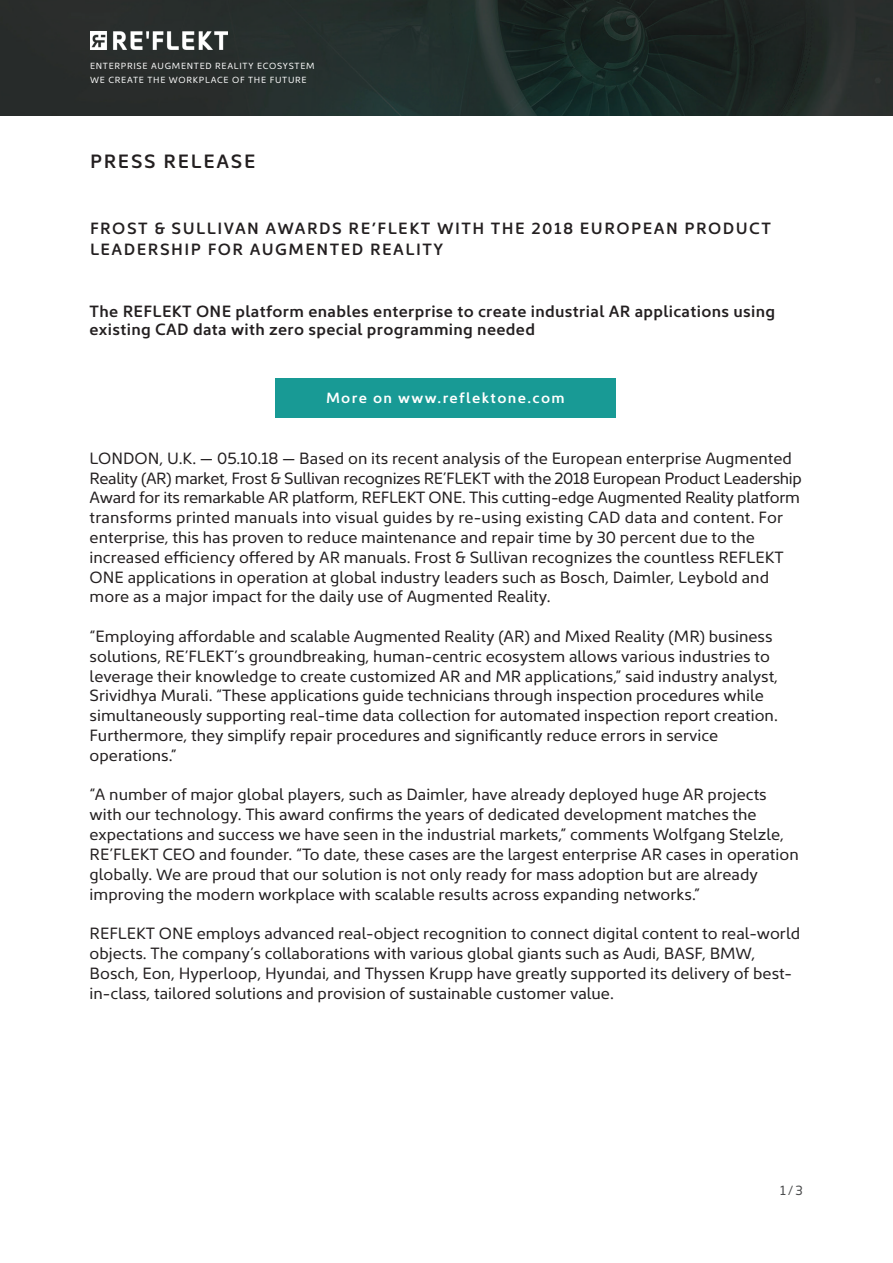
<style>
.page{position:relative;width:893px;height:1263px;background:#fff}
.page>*{position:absolute;margin:0;border:0;box-sizing:border-box;transform-origin:0 0}
.t1{font:600 19.5px "Kyrial Sans Pro";letter-spacing:.09em;color:#231f20}
.t2{font:16.5px/19.8px "Kyrial Sans Pro";color:#231f20}
.t3{font:600 16.5px/18px "Kyrial Sans Pro";letter-spacing:.02em;color:#231f20}
.t4{font:600 16.5px/21px "Kyrial Sans Pro";letter-spacing:.09em;color:#231f20}
.t5{font:600 15px "Kyrial Sans Pro";letter-spacing:.09em;color:#fff}
.t6{font:13.5px "Kyrial Sans Pro";color:#4b4c4d}
.t7{font:9px/13.5px "Kyrial Sans Pro";letter-spacing:.08em;color:#fff}
</style>
<div class="page">
<img style="left:0;top:0;width:893px;height:115px">
<img style="left:90px;top:32px;width:137px;height:18px">
<div style="left:275px;top:378px;width:341px;height:40px;background:#189a95"></div>
<p class="t7" style="left:90px;top:59px;width:226px">ENTERPRISE AUGMENTED REALITY ECOSYSTEM<br>WE CREATE THE WORKPLACE OF THE FUTURE</p>
<p class="t1" style="left:90px;top:147px;width:167px">PRESS RELEASE</p>
<p class="t4" style="left:90px;top:217px;width:682px">FROST &amp; SULLIVAN AWARDS RE’FLEKT WITH THE 2018 EUROPEAN PRODUCT<br>LEADERSHIP FOR AUGMENTED REALITY</p>
<p class="t3" style="left:90px;top:301px;width:687px">The REFLEKT ONE platform enables enterprise to create industrial AR applications using existing CAD data with zero special programming needed</p>
<p class="t5" style="left:326px;top:387px;width:240px">More on www.reflektone.com</p>
<p class="t2" style="left:90px;top:447px;width:714px">LONDON, U.K. — 05.10.18 — Based on its recent analysis of the European enterprise Augmented Reality (AR) market, Frost &amp; Sullivan recognizes RE’FLEKT with the 2018 European Product Leadership Award for its remarkable AR platform, REFLEKT ONE. This cutting-edge Augmented Reality platform transforms printed manuals into visual guides by re-using existing CAD data and content. For enterprise, this has proven to reduce maintenance and repair time by 30 percent due to the increased efficiency offered by AR manuals. Frost &amp; Sullivan recognizes the countless REFLEKT ONE applications in operation at global industry leaders such as Bosch, Daimler, Leybold and more as a major impact for the daily use of Augmented Reality.</p>
<p class="t2" style="left:90px;top:625px;width:690px">“Employing affordable and scalable Augmented Reality (AR) and Mixed Reality (MR) business solutions, RE’FLEKT’s groundbreaking, human-centric ecosystem allows various industries to leverage their knowledge to create customized AR and MR applications,” said industry analyst, Srividhya Murali. “These applications guide technicians through inspection procedures while simultaneously supporting real-time data collection for automated inspection report creation.<br>Furthermore, they simplify repair procedures and significantly reduce errors in service operations.”</p>
<p class="t2" style="left:90px;top:784px;width:711px">“A number of major global players, such as Daimler, have already deployed huge AR projects with our technology. This award confirms the years of dedicated development matches the expectations and success we have seen in the industrial markets,” comments Wolfgang Stelzle, RE’FLEKT CEO and founder. “To date, these cases are the largest enterprise AR cases in operation globally. We are proud that our solution is not only ready for mass adoption but are already improving the modern workplace with scalable results across expanding networks.”</p>
<p class="t2" style="left:90px;top:922px;width:712px">REFLEKT ONE employs advanced real-object recognition to connect digital content to real-world objects. The company’s collaborations with various global giants such as Audi, BASF, BMW, Bosch, Eon, Hyperloop, Hyundai, and Thyssen Krupp have greatly supported its delivery of best&shy;in-class, tailored solutions and provision of sustainable customer value.</p>
<p class="t6" style="left:780px;top:1181px;width:24px">1/3</p>
</div>
